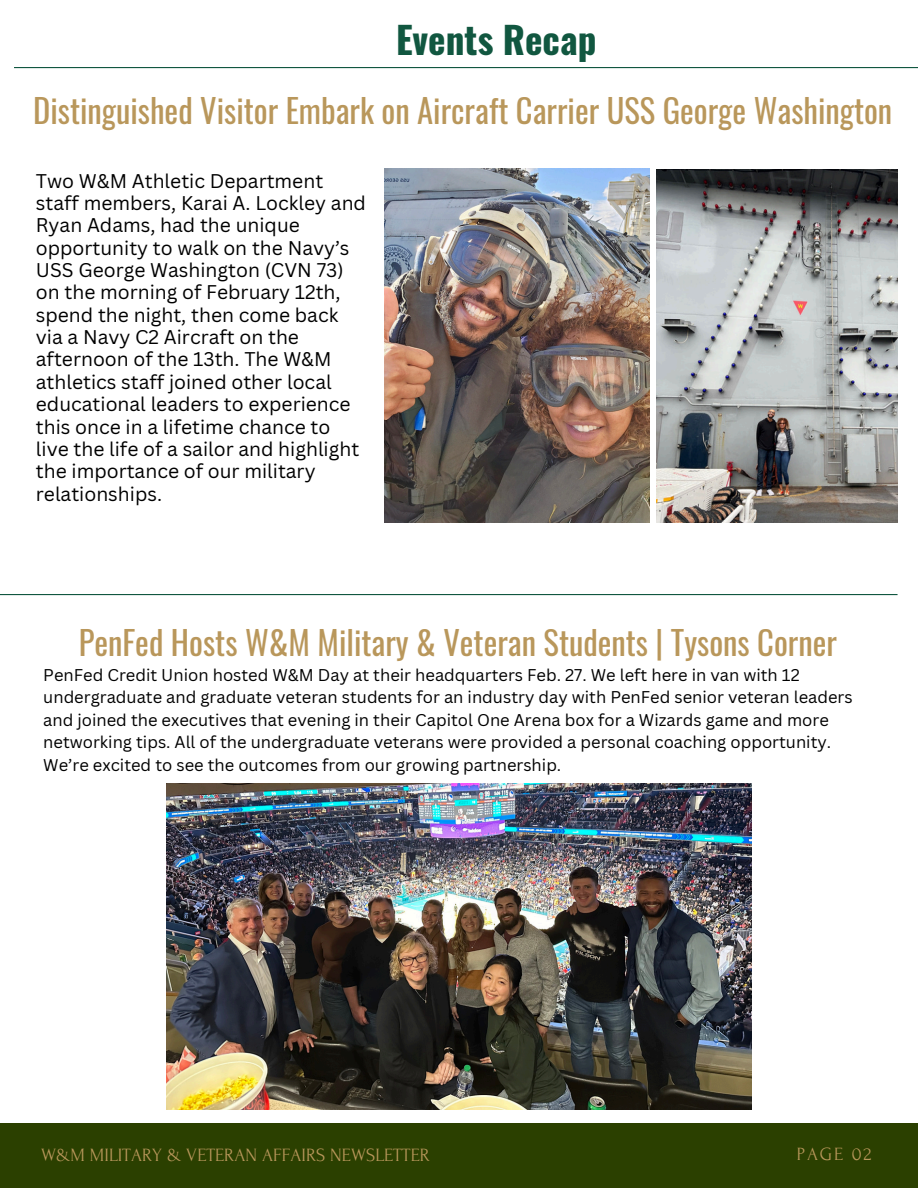
<style>
.page{position:relative;width:918px;height:1188px;background:#fff}
.page>*{position:absolute;margin:0;border:0;box-sizing:border-box;transform-origin:0 0}
.t1{font:700 37.2px "Oswald";color:#115740}
.t2{font:32.7px "Oswald";color:#b9975b}
.t3{font:19.35px/22.4px "Canva Sans";color:#000}
.t4{font:18.75px "Forum";color:#b9975b}
.t5{font:16.5px/22.5px "Canva Sans";color:#000}
</style>
<div class="page">
<hr style="left:14px;top:67px;width:904px;height:1px;background:#115740">
<div style="left:0;top:1123px;width:918px;height:65px;background:#2b4000"></div>
<hr style="left:0;top:594px;width:898px;height:1px;background:#115740">
<img style="left:166px;top:783px;width:585px;height:326px">
<img style="left:384px;top:169px;width:266px;height:353px">
<img style="left:657px;top:169px;width:240px;height:354px">
<p class="t1" style="left:396px;top:10px;width:202px">Events Recap</p>
<p class="t2" style="left:33px;top:85px;width:861px">Distinguished Visitor Embark on Aircraft Carrier USS George Washington</p>
<p class="t3" style="left:36px;top:169px;width:332px">Two W&amp;M Athletic Department staff members, Karai A. Lockley and<br>Ryan Adams, had the unique opportunity to walk on the Navy’s<br>USS George Washington (CVN 73) on the morning of February 12th, spend the night, then come back via a Navy C2 Aircraft on the afternoon of the 13th. The W&amp;M athletics staff joined other local educational leaders to experience this once in a lifetime chance to live the life of a sailor and highlight the importance of our military relationships.</p>
<p class="t2" style="left:79px;top:617px;width:760px">PenFed Hosts W&amp;M Military &amp; Veteran Students | Tysons Corner</p>
<h2 class="t5" style="left:43px;top:663px;width:811px">PenFed Credit Union hosted W&amp;M Day at their headquarters Feb. 27. We left here in van with 12 undergraduate and graduate veteran students for an industry day with PenFed senior veteran leaders and joined the executives that evening in their Capitol One Arena box for a Wizards game and more networking tips. All of the undergraduate veterans were provided a personal coaching opportunity.<br>We’re excited to see the outcomes from our growing partnership.</h2>
<h2 class="t4" style="left:41px;top:1145px;width:390px">W&amp;M MILITARY &amp; VETERAN AFFAIRS NEWSLETTER</h2>
<h4 class="t4" style="left:797px;top:1144px;width:76px">PAGE 02</h4>
</div>
